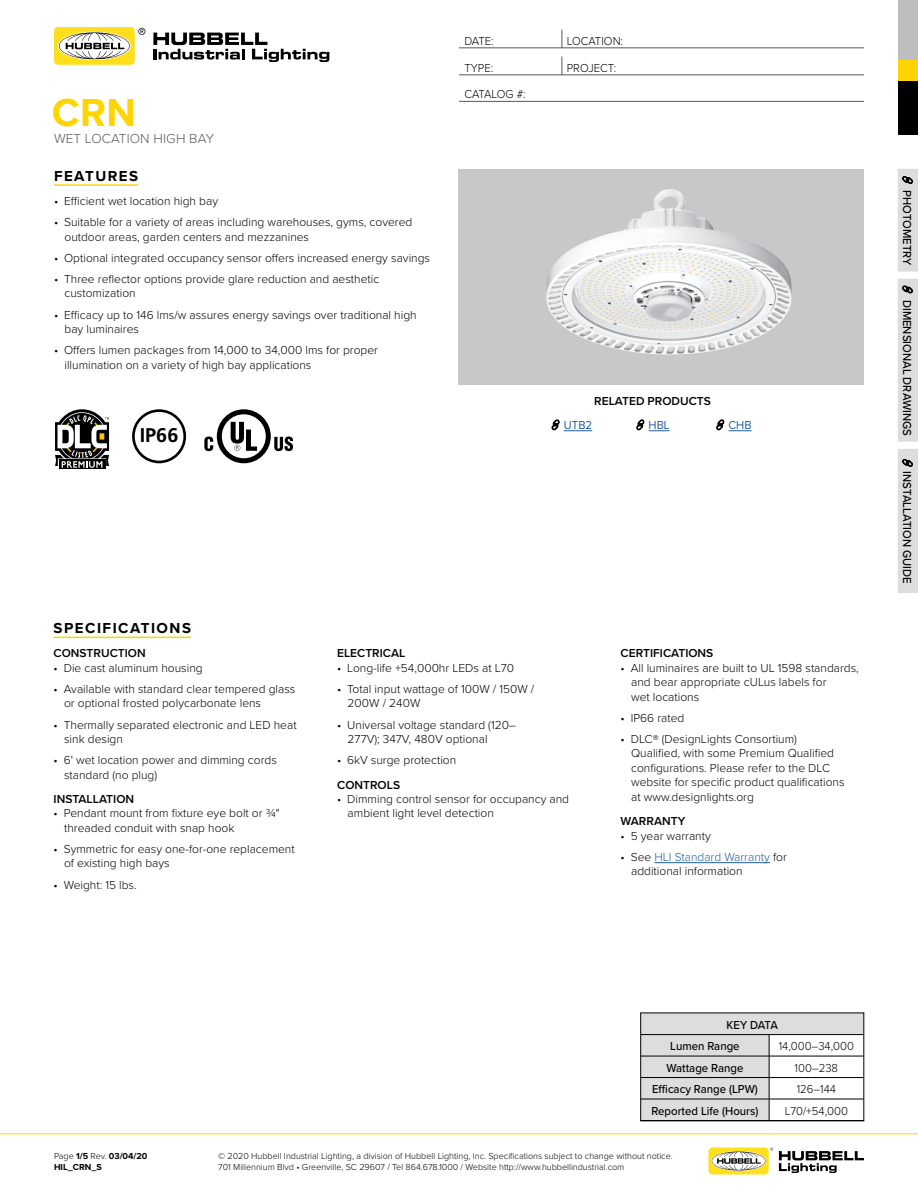
<style>
.page{position:relative;width:918px;height:1188px;background:#fff}
.page>*{position:absolute;margin:0;border:0;box-sizing:border-box;transform-origin:0 0}
.t1{font:700 40.5px "Proxima Nova";color:#ffd400}
.t2{font:700 19.8px "Frutiger LT Std";color:#000}
.t3{font:700 15px "Proxima Nova";letter-spacing:.1em;color:#000}
.t4{font:300 13.5px "Proxima Nova";letter-spacing:.01em;color:#58595b}
.t5{font:300 12px/14.4px "Proxima Nova";color:#000}
.t6{font:500 12px/21.5px "Proxima Nova";color:#000;scale:.95 1}
.t7{font:600 12px "Proxima Nova";color:#000}
.t8{font:300 12px "Proxima Nova";color:#000;scale:.95 1}
.t9{font:12px "Proxima Nova";color:#215e9e;scale:.95 1}
.t10{font:300 12px "Proxima Nova";letter-spacing:-.02em;color:#000;scale:.95 1}
.t11{font:300 9px/10.8px "Proxima Nova";color:#000}
.t12{font:700 9px/10.8px "Proxima Nova";color:#000}
.s1{color:#215e9e}
.s2{font-weight:300}
</style>
<div class="page">
<hr style="left:0;top:1134px;width:918px;height:1px;background:#ffd400">
<svg style="left:779px;top:1151px;width:85px;height:22px"></svg>
<div style="left:708px;top:1148px;width:61px;height:26px;background:#ffe01c;border-radius:5px"></div>
<svg style="left:711px;top:1151px;width:55px;height:20px"></svg>
<svg style="left:712px;top:1148px;width:61px;height:22px"></svg>
<div style="left:898px;top:81px;width:20px;height:54px;background:#000"></div>
<div style="left:898px;top:0;width:20px;height:61px;background:#bcbec0"></div>
<div style="left:898px;top:61px;width:20px;height:20px;background:#ffd400"></div>
<svg style="left:54px;top:27px;width:91px;height:38px"></svg>
<svg style="left:153px;top:33px;width:176px;height:29px"></svg>
<hr style="left:54px;top:184px;width:84px;height:2px;background:#ffd400">
<hr style="left:459px;top:48px;width:405px;height:1px;background:#58595b">
<svg style="left:562px;top:30px;width:1px;height:18px"></svg>
<hr style="left:459px;top:75px;width:405px;height:1px;background:#58595b">
<svg style="left:562px;top:57px;width:1px;height:18px"></svg>
<hr style="left:654px;top:862px;width:116px;height:1px;background:#215e9e">
<hr style="left:54px;top:637px;width:137px;height:1px;background:#ffd400">
<svg style="left:642px;top:1015px;width:220px;height:104px"></svg>
<hr style="left:641px;top:1034px;width:128px;height:1px;background:#000">
<hr style="left:769px;top:1034px;width:95px;height:1px;background:#000">
<hr style="left:641px;top:1056px;width:128px;height:1px;background:#000">
<hr style="left:769px;top:1056px;width:95px;height:1px;background:#000">
<hr style="left:641px;top:1077px;width:128px;height:1px;background:#000">
<hr style="left:769px;top:1077px;width:95px;height:1px;background:#000">
<hr style="left:641px;top:1099px;width:128px;height:1px;background:#000">
<hr style="left:769px;top:1099px;width:95px;height:1px;background:#000">
<div style="left:640px;top:1013px;width:224px;height:108px;border:1px solid #000"></div>
<div style="left:59px;top:460px;width:46px;height:9px;background:#000"></div>
<svg style="left:55px;top:409px;width:54px;height:59px"></svg>
<hr style="left:459px;top:101px;width:405px;height:1px;background:#58595b">
<div style="left:459px;top:169px;width:405px;height:216px;background:#c7c8ca"></div>
<img style="left:546px;top:189px;width:246px;height:166px">
<svg style="left:204px;top:409px;width:89px;height:54px"></svg>
<div style="left:132px;top:409px;width:54px;height:54px;border:3px solid #010101;border-radius:50%"></div>
<div style="left:898px;top:169px;width:20px;height:424px;background:#dcddde"></div>
<svg style="left:563px;top:430px;width:189px;height:2px"></svg>
<h1 class="t1" style="left:52px;top:83px;width:86px">CRN</h1>
<p class="t4" style="left:54px;top:128px;width:162px">WET LOCATION HIGH BAY</p>
<p class="t3" style="left:54px;top:164px;width:86px">FEATURES</p>
<p class="t5" style="left:54px;top:193px;width:166px">• Efficient wet location high bay</p>
<p class="t5" style="left:64px;top:215px;width:349px;text-indent:-10px">• Suitable for a variety of areas including warehouses, gyms, covered outdoor areas, garden centers and mezzanines</p>
<p class="t5" style="left:54px;top:250px;width:378px">• Optional integrated occupancy sensor offers increased energy savings</p>
<p class="t5" style="left:64px;top:271px;width:316px;text-indent:-10px">• Three reflector options provide glare reduction and aesthetic customization</p>
<p class="t5" style="left:64px;top:307px;width:354px;text-indent:-10px">• Efficacy up to 146 lms/w assures energy savings over traditional high bay luminaires</p>
<p class="t5" style="left:64px;top:342px;width:315px;text-indent:-10px">• Offers lumen packages from 14,000 to 34,000 lms for proper illumination on a variety of high bay applications</p>
<h2 class="t2" style="left:140px;top:424px;width:40px">IP66</h2>
<p class="t8" style="left:464px;top:32px;width:32px">DATE:</p>
<p class="t8" style="left:567px;top:32px;width:61px">LOCATION:</p>
<p class="t8" style="left:464px;top:59px;width:32px">TYPE:</p>
<p class="t8" style="left:567px;top:59px;width:54px">PROJECT:</p>
<p class="t10" style="left:464px;top:85px;width:66px">CATALOG #:</p>
<p class="t7" style="left:594px;top:392px;width:118px">RELATED PRODUCTS</p>
<p class="t9" style="left:564px;top:420px;width:31px">UTB2</p>
<p class="t9" style="left:649px;top:420px;width:24px">HBL</p>
<p class="t9" style="left:729px;top:420px;width:26px">CHB</p>
<p class="t3" style="left:54px;top:617px;width:139px">SPECIFICATIONS</p>
<p class="t7" style="left:54px;top:645px;width:94px">CONSTRUCTION</p>
<p class="t5" style="left:54px;top:660px;width:151px">• Die cast aluminum housing</p>
<p class="t5" style="left:64px;top:681px;width:233px;text-indent:-10px">• Available with standard clear tempered glass or optional frosted polycarbonate lens</p>
<p class="t5" style="left:64px;top:717px;width:234px;text-indent:-10px">• Thermally separated electronic and LED heat sink design</p>
<p class="t5" style="left:64px;top:752px;width:214px;text-indent:-10px">• 6' wet location power and dimming cords standard (no plug)</p>
<p class="t7" style="left:54px;top:790px;width:82px">INSTALLATION</p>
<p class="t5" style="left:64px;top:806px;width:217px;text-indent:-10px">• Pendant mount from fixture eye bolt or ¾" threaded conduit with snap hook</p>
<p class="t5" style="left:64px;top:841px;width:232px;text-indent:-10px">• Symmetric for easy one-for-one replacement of existing high bays</p>
<p class="t5" style="left:54px;top:877px;width:85px">• Weight: 15 lbs.</p>
<p class="t7" style="left:337px;top:645px;width:70px">ELECTRICAL</p>
<p class="t5" style="left:337px;top:660px;width:178px">• Long-life +54,000hr LEDs at L70</p>
<p class="t5" style="left:348px;top:681px;width:186px;text-indent:-10px">• Total input wattage of 100W / 150W /<br>200W / 240W</p>
<p class="t5" style="left:348px;top:717px;width:170px;text-indent:-10px">• Universal voltage standard (120–<br>277V); 347V, 480V optional</p>
<p class="t5" style="left:337px;top:752px;width:121px">• 6kV surge protection</p>
<p class="t7" style="left:337px;top:776px;width:64px">CONTROLS</p>
<p class="t5" style="left:348px;top:791px;width:223px;text-indent:-10px">• Dimming control sensor for occupancy and ambient light level detection</p>
<p class="t7" style="left:621px;top:645px;width:94px">CERTIFICATIONS</p>
<p class="t5" style="left:631px;top:660px;width:229px;text-indent:-10px">• All luminaires are built to UL 1598 standards, and bear appropriate cULus labels for<br>wet locations</p>
<p class="t5" style="left:621px;top:710px;width:65px">• IP66 rated</p>
<p class="t5" style="left:631px;top:731px;width:215px;text-indent:-10px">• DLC® (DesignLights Consortium)<br>Qualified, with some Premium Qualified configurations. Please refer to the DLC website for specific product qualifications at www.designlights.org</p>
<p class="t7" style="left:621px;top:812px;width:66px">WARRANTY</p>
<p class="t5" style="left:621px;top:828px;width:92px">• 5 year warranty</p>
<p class="t5" style="left:631px;top:849px;width:157px;text-indent:-10px">• See <span class="s1">HLI Standard Warranty</span> for additional information</p>
<p class="t6" style="left:918px;top:190px;width:80px;rotate:90deg">PHOTOMETRY</p>
<p class="t6" style="left:918px;top:300px;width:145px;rotate:90deg">DIMENSIONAL DRAWINGS</p>
<p class="t6" style="left:918px;top:471px;width:120px;rotate:90deg">INSTALLATION GUIDE</p>
<p class="t12" style="left:54px;top:1151px;width:95px"><span class="s2">Page</span> 1/5 <span class="s2">Rev.</span> 03/04/20<br>HIL_CRN_S</p>
<p class="t6" style="left:670px;top:1013px;width:115px;text-indent:56px">KEY DATA<br>Lumen Range</p>
<p class="t8" style="left:779px;top:1037px;width:81px">14,000–34,000</p>
<p class="t6" style="left:667px;top:1056px;width:83px">Wattage Range</p>
<p class="t8" style="left:795px;top:1059px;width:47px">100–238</p>
<p class="t6" style="left:652px;top:1078px;width:113px">Efficacy Range (LPW)</p>
<p class="t8" style="left:797px;top:1080px;width:43px">126–144</p>
<p class="t6" style="left:652px;top:1099px;width:114px">Reported Life (Hours)</p>
<p class="t8" style="left:785px;top:1102px;width:68px">L70/+54,000</p>
<p class="t11" style="left:218px;top:1150px;width:456px">© 2020 Hubbell Industrial Lighting, a division of Hubbell Lighting, Inc. Specifications subject to change without notice.<br>701 Millennium Blvd • Greenville, SC 29607 / Tel 864.678.1000 / Website http://www.hubbellindustrial.com</p>
</div>
